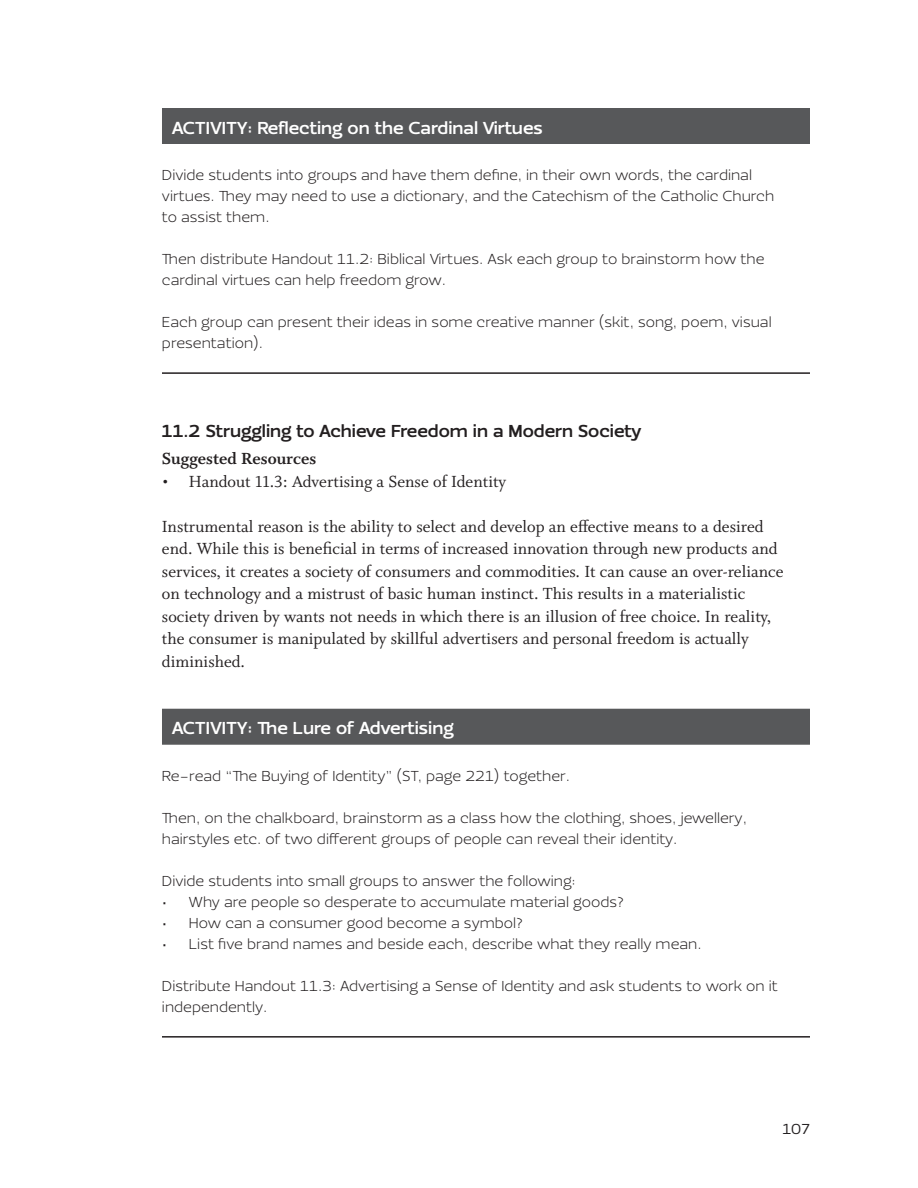
<style>
.page{position:relative;width:918px;height:1188px;background:#fff}
.page>*{position:absolute;margin:0;border:0;box-sizing:border-box;transform-origin:0 0}
.t1{font:18px/22.5px "Whitman Roman LF";color:#231f20}
.t2{font:700 18px "Ezzo";color:#fff}
.t3{font:700 18px "Ezzo";color:#231f20}
.t4{font:18px "Whitman Bold LF";color:#231f20}
.t5{font:300 15px/21px "Ezzo";color:#231f20}
.t6{font:15px "Ezzo";color:#231f20}
</style>
<div class="page">
<div style="left:162px;top:108px;width:648px;height:36px;background:#57585a"></div>
<hr style="left:162px;top:372px;width:648px;height:2px;background:#231f20">
<div style="left:162px;top:709px;width:648px;height:36px;background:#57585a"></div>
<hr style="left:162px;top:1036px;width:648px;height:2px;background:#231f20">
<p class="t2" style="left:172px;top:116px;width:372px">ACtIvIty: Reflecting on the Cardinal virtues</p>
<p class="t5" style="left:162px;top:165px;width:614px">Divide students into groups and have them define, in their own words, the cardinal virtues. They may need to use a dictionary, and the Catechism of the Catholic Church to assist them.</p>
<p class="t5" style="left:162px;top:249px;width:604px">Then distribute Handout 11.2: Biblical Virtues. Ask each group to brainstorm how the cardinal virtues can help freedom grow.</p>
<p class="t5" style="left:162px;top:312px;width:611px">Each group can present their ideas in some creative manner (skit, song, poem, visual presentation).</p>
<p class="t3" style="left:162px;top:419px;width:481px">11.2 Struggling to Achieve Freedom in a Modern Society</p>
<p class="t4" style="left:162px;top:447px;width:156px">Suggested Resources</p>
<p class="t1" style="left:162px;top:469px;width:346px">• Handout 11.3: Advertising a Sense of Identity</p>
<p class="t1" style="left:162px;top:514px;width:623px">Instrumental reason is the ability to select and develop an effective means to a desired end. While this is beneficial in terms of increased innovation through new products and services, it creates a society of consumers and commodities. It can cause an over-reliance on technology and a mistrust of basic human instinct. This results in a materialistic society driven by wants not needs in which there is an illusion of free choice. In reality, the consumer is manipulated by skillful advertisers and personal freedom is actually diminished.</p>
<p class="t2" style="left:172px;top:717px;width:283px">ACtIvIty: The Lure of Advertising</p>
<p class="t5" style="left:162px;top:766px;width:410px">Re-read “The Buying of Identity” (ST, page 221) together.</p>
<p class="t5" style="left:162px;top:808px;width:586px">Then, on the chalkboard, brainstorm as a class how the clothing, shoes, jewellery, hairstyles etc. of two different groups of people can reveal their identity.</p>
<p class="t5" style="left:162px;top:871px;width:415px">Divide students into small groups to answer the following:</p>
<p class="t5" style="left:162px;top:892px;width:464px">• Why are people so desperate to accumulate material goods?</p>
<p class="t5" style="left:162px;top:913px;width:363px">• How can a consumer good become a symbol?</p>
<p class="t5" style="left:162px;top:934px;width:541px">• List five brand names and beside each, describe what they really mean.</p>
<p class="t5" style="left:162px;top:976px;width:617px">Distribute Handout 11.3: Advertising a Sense of Identity and ask students to work on it independently.</p>
<p class="t6" style="left:782px;top:1120px;width:29px">107</p>
</div>
